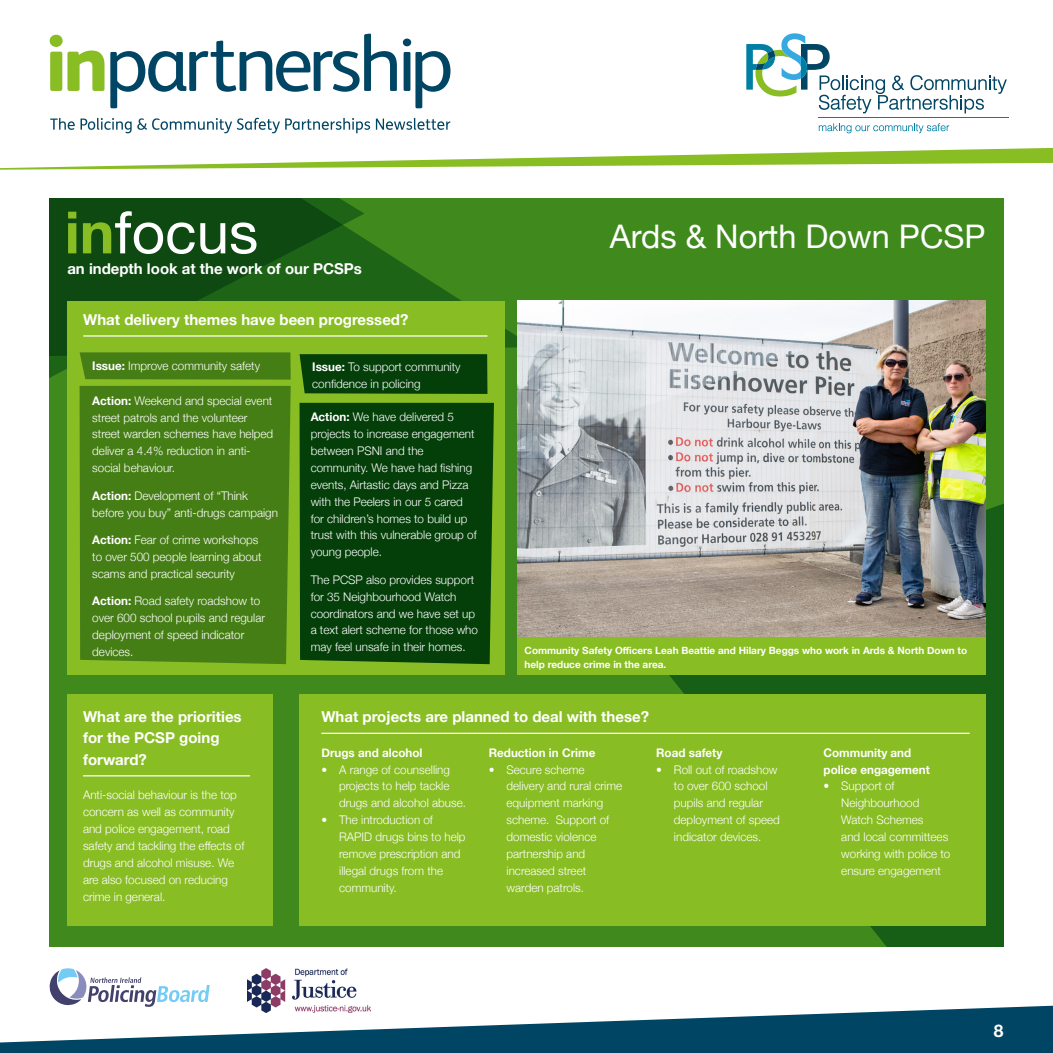
<style>
.page{position:relative;width:1053px;height:1053px;background:#fff}
.page>*{position:absolute;margin:0;border:0;box-sizing:border-box;transform-origin:0 0}
._4_0_Caption{font:58.38px "Helvetica Neue";color:#fff}
._4_0_Caption-2{font:32.5px "Helvetica Neue";color:#fff}
.t1{font:700 17.38px "Helvetica Neue";color:#fff}
._3_0_Header{font:700 15px/21.2px "Helvetica Neue";color:#fff}
._4_0_Caption-3{font:700 15px "Helvetica Neue";color:#fff}
._1_0_Body{font:300 11.88px/16.9px "Helvetica Neue";color:#fff}
._1_0_Body-2{font:700 11.88px/16.9px "Helvetica Neue";color:#fff}
._4_0_Caption-4{font:700 10px/13.8px "Helvetica Neue";color:#fff}
.s1{font-weight:700;color:#89bd24}
.s2{font-weight:700}
</style>
<div class="page">
<svg style="left:0;top:1005px;width:1052px;height:47px;fill:#004563"></svg>
<svg style="left:7px;top:33px;width:1045px;height:135px"></svg>
<svg style="left:818px;top:123px;width:131px;height:10px"></svg>
<hr style="left:818px;top:117px;width:190px;height:1px;background:#007fa5">
<svg style="left:746px;top:33px;width:260px;height:80px"></svg>
<svg style="left:50px;top:35px;width:54px;height:56px"></svg>
<svg style="left:110px;top:34px;width:287px;height:74px"></svg>
<svg style="left:403px;top:39px;width:47px;height:69px"></svg>
<svg style="left:50px;top:118px;width:320px;height:15px"></svg>
<svg style="left:376px;top:118px;width:74px;height:12px"></svg>
<svg style="left:49px;top:968px;width:161px;height:38px"></svg>
<img style="left:248px;top:968px;width:122px;height:44px">
<div style="left:50px;top:198px;width:953px;height:748px;background:#408a1d"></div>
<svg style="left:636px;top:478px;width:367px;height:468px;background:#276e19"></svg>
<svg style="left:50px;top:198px;width:484px;height:159px;background:#206216"></svg>
<div style="left:67px;top:694px;width:206px;height:231px;background:#89bd24"></div>
<div style="left:299px;top:694px;width:686px;height:231px;background:#89bd24"></div>
<hr style="left:83px;top:775px;width:167px;height:1px;background:#fff">
<hr style="left:321px;top:732px;width:648px;height:2px;background:#fff">
<div style="left:67px;top:301px;width:437px;height:373px;background:#89bd24"></div>
<hr style="left:83px;top:335px;width:404px;height:1px;background:#fff">
<div style="left:299px;top:354px;width:188px;height:40px;background:#043f09"></div>
<div style="left:299px;top:403px;width:195px;height:261px;background:#043f09"></div>
<div style="left:80px;top:352px;width:211px;height:27px;background:#467e16"></div>
<div style="left:80px;top:386px;width:211px;height:278px;background:#467e16"></div>
<img style="left:517px;top:301px;width:468px;height:336px">
<div style="left:517px;top:637px;width:468px;height:37px;background:#89bd24"></div>
<p class="_4_0_Caption" style="left:65px;top:190px;width:195px"><span class="s1">in</span>focus</p>
<p class="_4_0_Caption-3" style="left:67px;top:257px;width:296px">an indepth look at the work of our PCSPs</p>
<p class="_3_0_Header" style="left:83px;top:309px;width:327px">What delivery themes have been progressed?</p>
<p class="_1_0_Body" style="left:312px;top:357px;width:150px"><span class="s2">Issue:</span> To support community confidence in policing</p>
<p class="_1_0_Body" style="left:310px;top:407px;width:167px"><span class="s2">Action:</span> We have delivered 5 projects to increase engagement between PSNI and the community. We have had fishing events, Airtastic days and Pizza with the Peelers in our 5 cared for children’s homes to build up trust with this vulnerable group of young people.</p>
<p class="_1_0_Body" style="left:310px;top:570px;width:169px">The PCSP also provides support for 35 Neighbourhood Watch coordinators and we have set up a text alert scheme for those who may feel unsafe in their homes.</p>
<p class="_1_0_Body" style="left:92px;top:357px;width:169px"><span class="s2">Issue:</span> Improve community safety</p>
<p class="_1_0_Body" style="left:92px;top:391px;width:182px"><span class="s2">Action:</span> Weekend and special event street patrols and the volunteer street warden schemes have helped deliver a 4.4% reduction in anti&shy;social behaviour.</p>
<p class="_1_0_Body" style="left:92px;top:486px;width:187px"><span class="s2">Action:</span> Development of “Think before you buy” anti-drugs campaign</p>
<p class="_1_0_Body" style="left:92px;top:530px;width:171px"><span class="s2">Action:</span> Fear of crime workshops to over 500 people learning about scams and practical security</p>
<p class="_1_0_Body" style="left:92px;top:592px;width:174px"><span class="s2">Action:</span> Road safety roadshow to over 600 school pupils and regular deployment of speed indicator devices.</p>
<p class="_4_0_Caption-2" style="left:609px;top:213px;width:377px">Ards &amp; North Down PCSP</p>
<p class="_4_0_Caption-4" style="left:524px;top:643px;width:444px">Community Safety Officers Leah Beattie and Hilary Beggs who work in Ards &amp; North Down to help reduce crime in the area.</p>
<p class="_3_0_Header" style="left:83px;top:706px;width:160px">What are the priorities for the PCSP going forward?</p>
<p class="_1_0_Body" style="left:83px;top:785px;width:163px">Anti-social behaviour is the top concern as well as community and police engagement, road safety and tackling the effects of drugs and alcohol misuse. We are also focused on reducing crime in general.</p>
<p class="_3_0_Header" style="left:321px;top:706px;width:329px">What projects are planned to deal with these?</p>
<p class="_1_0_Body-2" style="left:321px;top:744px;width:103px">Drugs and alcohol</p>
<p class="_1_0_Body" style="left:339px;top:760px;width:128px;text-indent:-18px">• A range of counselling projects to help tackle drugs and alcohol abuse.</p>
<p class="_1_0_Body" style="left:339px;top:810px;width:128px;text-indent:-18px">• The introduction of<br>RAPID drugs bins to help remove prescription and illegal drugs from the community.</p>
<p class="_1_0_Body-2" style="left:489px;top:744px;width:108px">Reduction in Crime</p>
<p class="_1_0_Body" style="left:506px;top:760px;width:117px;text-indent:-18px">• Secure scheme delivery and rural crime equipment marking scheme. Support of domestic violence partnership and increased street warden patrols.</p>
<p class="_1_0_Body-2" style="left:656px;top:744px;width:68px">Road safety</p>
<p class="_1_0_Body" style="left:674px;top:760px;width:107px;text-indent:-18px">• Roll out of roadshow to over 600 school pupils and regular deployment of speed indicator devices.</p>
<p class="_1_0_Body-2" style="left:823px;top:744px;width:108px">Community and police engagement</p>
<p class="_1_0_Body" style="left:841px;top:776px;width:111px;text-indent:-18px">• Support of<br>Neighbourhood<br>Watch Schemes<br>and local committees working with police to ensure engagement</p>
<h3 class="t1" style="left:993px;top:1016px;width:11px">8</h3>
</div>
